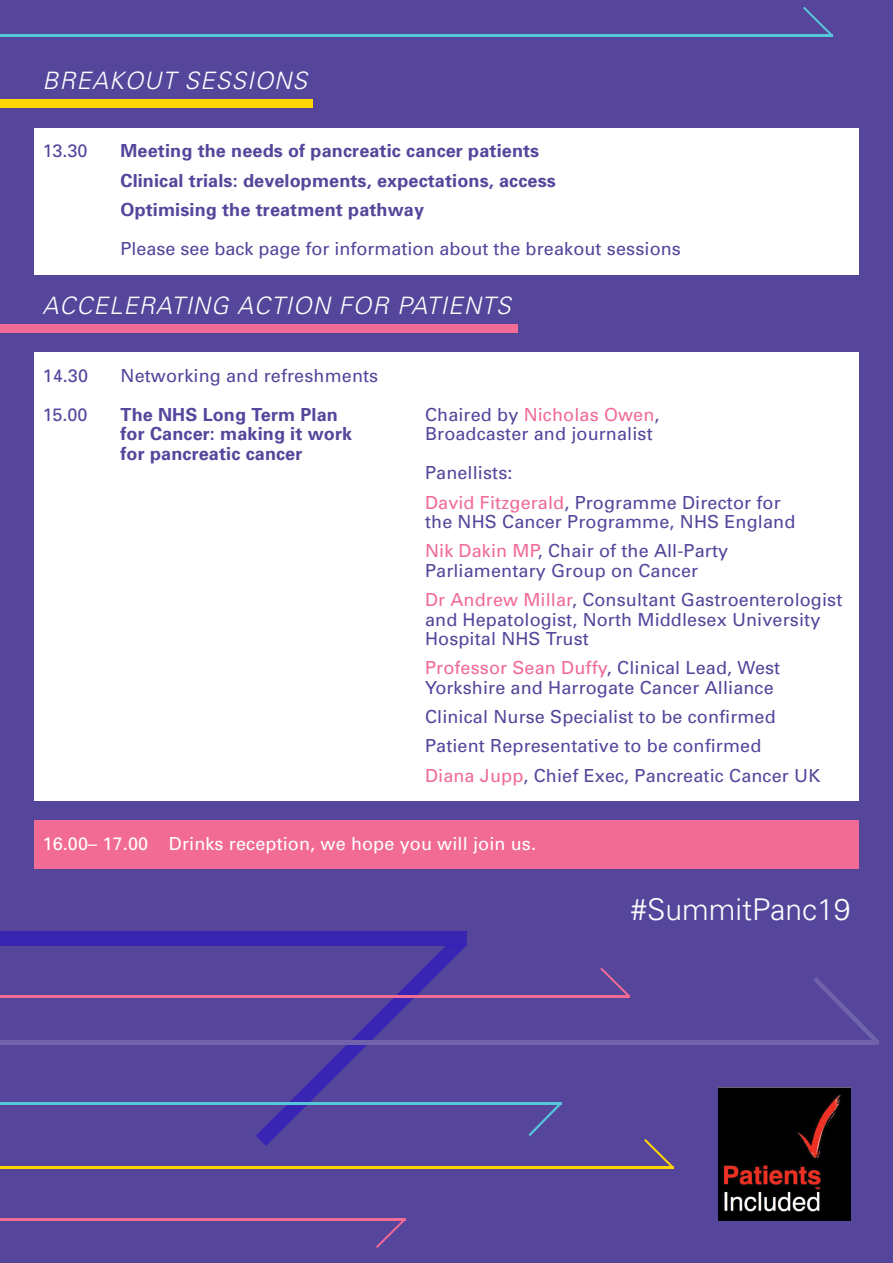
<style>
.page{position:relative;width:893px;height:1263px;background:#55469c}
.page>*{position:absolute;margin:0;border:0;box-sizing:border-box;transform-origin:0 0}
.t1{font:300 30px "Univers";color:#fff}
.t2{font:italic 300 24px "Univers";letter-spacing:.04em;color:#fff}
.t3{font:18px/29.2px "Univers";letter-spacing:.01em;color:#55469c}
.t4{font:700 18px/29.2px "Univers";letter-spacing:.01em;color:#55469c}
.t5{font:18px "Univers";letter-spacing:.01em;color:#fff}
.t6{font:18px "Univers";letter-spacing:.01em;color:#f16b95}
.s1{color:#55469c}
.s2{color:#f16b95}
</style>
<div class="page">
<svg style="left:376px;top:1220px;width:29px;height:28px"></svg>
<hr style="left:0;top:1218px;width:405px;height:2px;background:#f16b95">
<svg style="left:256px;top:945px;width:211px;height:201px"></svg>
<div style="left:0;top:931px;width:467px;height:14px;background:#3826b3"></div>
<svg style="left:529px;top:1105px;width:32px;height:31px"></svg>
<hr style="left:0;top:1102px;width:561px;height:3px;background:#56c7d8">
<svg style="left:600px;top:967px;width:29px;height:28px"></svg>
<hr style="left:0;top:995px;width:630px;height:2px;background:#f16b95">
<svg style="left:814px;top:977px;width:64px;height:63px"></svg>
<hr style="left:0;top:1040px;width:878px;height:4px;background:#7062ab">
<svg style="left:644px;top:1139px;width:30px;height:28px"></svg>
<hr style="left:0;top:1167px;width:674px;height:2px;background:#ffd600">
<div style="left:34px;top:128px;width:825px;height:147px;background:#fff"></div>
<svg style="left:803px;top:7px;width:29px;height:28px"></svg>
<hr style="left:0;top:35px;width:832px;height:2px;background:#56c7d8">
<div style="left:0;top:99px;width:313px;height:9px;background:#ffd600"></div>
<div style="left:34px;top:352px;width:825px;height:449px;background:#fff"></div>
<div style="left:0;top:324px;width:517px;height:8px;background:#f16b95"></div>
<div style="left:34px;top:821px;width:825px;height:48px;background:#f16b95"></div>
<img style="left:718px;top:1088px;width:132px;height:132px">
<h2 class="t2" style="left:43px;top:66px;width:266px">BREAKOUT SESSIONS</h2>
<p class="t3" style="left:43px;top:136px;width:47px">13.30</p>
<p class="t4" style="left:121px;top:136px;width:437px">Meeting the needs of pancreatic cancer patients<br>Clinical trials: developments, expectations, access<br>Optimising the treatment pathway</p>
<p class="t3" style="left:121px;top:233px;width:562px">Please see back page for information about the breakout sessions</p>
<h2 class="t2" style="left:43px;top:291px;width:470px">ACCELERATING ACTION FOR PATIENTS</h2>
<p class="t3" style="left:43px;top:361px;width:47px">14.30</p>
<p class="t3" style="left:121px;top:361px;width:259px">Networking and refreshments</p>
<p class="t3" style="left:43px;top:400px;width:47px">15.00</p>
<p class="t4" style="left:121px;top:399px;width:219px">The NHS Long Term Plan</p>
<p class="t6" style="left:425px;top:403px;width:236px"><span class="s1">Chaired by</span> Nicholas Owen<span class="s1">,</span></p>
<p class="t4" style="left:121px;top:419px;width:233px">for Cancer: making it work</p>
<p class="t3" style="left:425px;top:419px;width:229px">Broadcaster and journalist</p>
<p class="t4" style="left:121px;top:438px;width:183px">for pancreatic cancer</p>
<p class="t3" style="left:425px;top:458px;width:357px">Panellists:<br><span class="s2">David Fitzgerald</span>, Programme Director for</p>
<p class="t3" style="left:425px;top:507px;width:372px">the NHS Cancer Programme, NHS England<br><span class="s2">Nik Dakin MP</span>, Chair of the All-Party</p>
<p class="t3" style="left:425px;top:556px;width:419px">Parliamentary Group on Cancer<br><span class="s2">Dr Andrew Millar</span>, Consultant Gastroenterologist</p>
<p class="t3" style="left:425px;top:609px;width:397px;line-height:19.5px">and Hepatologist, North Middlesex University<br>Hospital NHS Trust</p>
<p class="t3" style="left:425px;top:658px;width:357px;line-height:19.5px"><span class="s2">Professor Sean Duffy</span>, Clinical Lead, West<br>Yorkshire and Harrogate Cancer Alliance</p>
<p class="t3" style="left:425px;top:702px;width:397px">Clinical Nurse Specialist to be confirmed<br>Patient Representative to be confirmed<br><span class="s2">Diana Jupp</span>, Chief Exec, Pancreatic Cancer UK</p>
<p class="t5" style="left:43px;top:832px;width:495px">16.00– 17.00 Drinks reception, we hope you will join us.</p>
<h1 class="t1" style="left:630px;top:891px;width:222px">#SummitPanc19</h1>
</div>
